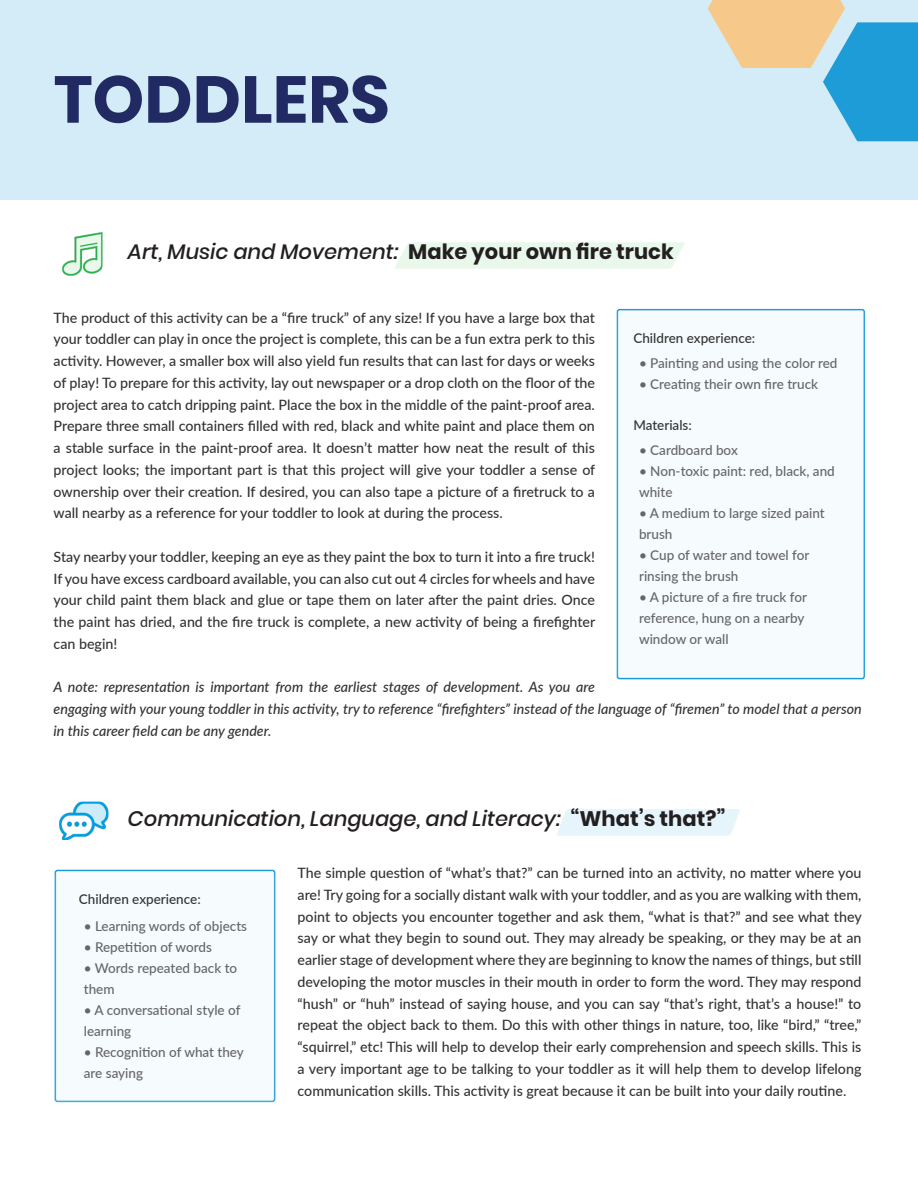
<style>
.page{position:relative;width:918px;height:1188px;background:#fff}
.page>*{position:absolute;margin:0;border:0;box-sizing:border-box;transform-origin:0 0}
.t1{font:700 66px "Poppins";color:#222a64}
.t2{font:italic 500 21px "Poppins";color:#231f20}
.t3{font:500 14.25px/21.8px "Lato";color:#333;text-align:justify}
.t4{font:italic 500 14.25px/21.8px "Lato";color:#333}
.t5{font:500 13.5px/21px "Lato";color:#656666}
.t6{font:500 13.5px "Lato";color:#323332}
.s1{font-weight:700;font-style:normal}
</style>
<div class="page">
<div style="left:0;top:0;width:918px;height:200px;background:#d4ecf7"></div>
<svg style="left:708px;top:0;width:210px;height:141px"></svg>
<div style="left:395px;top:242px;width:290px;height:27px;background:#eaf8ec"></div>
<svg style="left:557px;top:809px;width:183px;height:27px;background:#e7f5fc"></svg>
<div style="left:617px;top:311px;width:247px;height:366px;background:#f6fbfd;border-radius:2px"></div>
<div style="left:55px;top:872px;width:220px;height:230px;background:#f6fbfd;border-radius:2px"></div>
<img style="left:62px;top:232px;width:41px;height:44px">
<img style="left:59px;top:802px;width:50px;height:38px">
<h1 class="t1" style="left:54px;top:61px;width:337px">TODDLERS</h1>
<h2 class="t2" style="left:128px;top:240px;width:547px">Art, Music and Movement: <span class="s1">Make your own fire truck</span></h2>
<p class="t3" style="left:54px;top:306px;width:543px">The product of this activity can be a “fire truck” of any size! If you have a large box that your toddler can play in once the project is complete, this can be a fun extra perk to this activity. However, a smaller box will also yield fun results that can last for days or weeks of play! To prepare for this activity, lay out newspaper or a drop cloth on the floor of the project area to catch dripping paint. Place the box in the middle of the paint-proof area.<br>Prepare three small containers filled with red, black and white paint and place them on a stable surface in the paint-proof area. It doesn’t matter how neat the result of this project looks; the important part is that this project will give your toddler a sense of ownership over their creation. If desired, you can also tape a picture of a firetruck to a wall nearby as a reference for your toddler to look at during the process.</p>
<p class="t3" style="left:54px;top:545px;width:543px">Stay nearby your toddler, keeping an eye as they paint the box to turn it into a fire truck!<br>If you have excess cardboard available, you can also cut out 4 circles for wheels and have your child paint them black and glue or tape them on later after the paint dries. Once the paint has dried, and the fire truck is complete, a new activity of being a firefighter can begin!</p>
<p class="t4" style="left:54px;top:676px;width:810px">A note: representation is important from the earliest stages of development. As you are<br>engaging with your young toddler in this activity, try to reference “firefighters” instead of the language of “firemen” to model that a person in this career field can be any gender.</p>
<p class="t6" style="left:633px;top:329px;width:123px">Children experience:</p>
<p class="t5" style="left:639px;top:352px;width:200px">• Painting and using the color red</p>
<p class="t5" style="left:639px;top:373px;width:181px">• Creating their own fire truck</p>
<p class="t6" style="left:633px;top:415px;width:60px">Materials:</p>
<p class="t5" style="left:639px;top:439px;width:100px">• Cardboard box</p>
<p class="t5" style="left:639px;top:460px;width:197px">• Non-toxic paint: red, black, and white</p>
<p class="t5" style="left:639px;top:502px;width:187px">• A medium to large sized paint brush</p>
<p class="t5" style="left:639px;top:544px;width:172px">• Cup of water and towel for rinsing the brush</p>
<p class="t5" style="left:639px;top:586px;width:169px">• A picture of a fire truck for reference, hung on a nearby window or wall</p>
<h2 class="t2" style="left:128px;top:807px;width:599px">Communication, Language, and Literacy: <span class="s1">“What’s that?”</span></h2>
<p class="t6" style="left:79px;top:889px;width:123px">Children experience:</p>
<p class="t5" style="left:84px;top:915px;width:165px">• Learning words of objects</p>
<p class="t5" style="left:84px;top:936px;width:130px">• Repetition of words</p>
<p class="t5" style="left:84px;top:957px;width:155px">• Words repeated back to them</p>
<p class="t5" style="left:84px;top:999px;width:158px">• A conversational style of learning</p>
<p class="t5" style="left:84px;top:1041px;width:162px">• Recognition of what they are saying</p>
<p class="t3" style="left:298px;top:862px;width:566px">The simple question of “what’s that?” can be turned into an activity, no matter where you are! Try going for a socially distant walk with your toddler, and as you are walking with them, point to objects you encounter together and ask them, “what is that?” and see what they say or what they begin to sound out. They may already be speaking, or they may be at an earlier stage of development where they are beginning to know the names of things, but still developing the motor muscles in their mouth in order to form the word. They may respond “hush” or “huh” instead of saying house, and you can say “that’s right, that’s a house!” to repeat the object back to them. Do this with other things in nature, too, like “bird,” “tree,” “squirrel,” etc! This will help to develop their early comprehension and speech skills. This is a very important age to be talking to your toddler as it will help them to develop lifelong communication skills. This activity is great because it can be built into your daily routine.</p>
</div>
